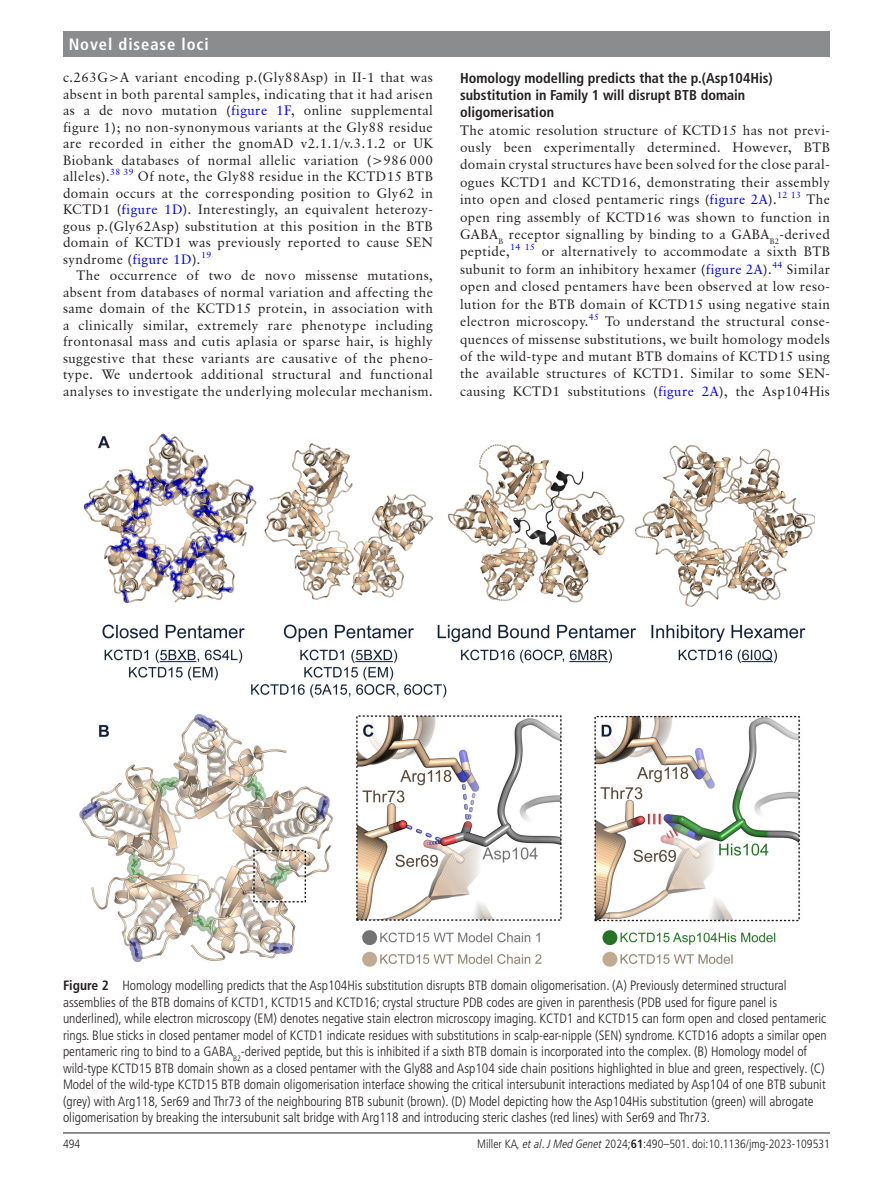
<style>
.page{position:relative;width:893px;height:1191px;background:#fff}
.page>*{position:absolute;margin:0;border:0;box-sizing:border-box;transform-origin:0 0}
.t1{font:700 condensed 16.5px "Frutiger LT Pro";letter-spacing:.055em;color:#fff}
.t2{font:700 condensed 14.25px/17.2px "Frutiger LT Pro";color:#231f20}
.t3{font:13.5px/16.5px "Classical Garamond BT";letter-spacing:.03em;color:#231f20;text-align:justify}
.t4{font:300 condensed 13.5px/16.5px "Frutiger LT Pro";color:#231f20}
.t5{font:300 condensed 12px "Frutiger LT Pro";color:#231f20}
.t6{font:9px "Classical Garamond BT";color:#00f}
.s1{color:#00f}
.s2{font-size:13.5px;color:#231f20}
.s3{font-weight:700}
.s4{font-style:italic}
</style>
<div class="page">
<hr style="left:63px;top:1132px;width:767px;height:1px;background:#231f20">
<div style="left:63px;top:31px;width:767px;height:25px;background:#8a8c8e"></div>
<img style="left:79px;top:433px;width:735px;height:533px">
<p class="t1" style="left:69px;top:34px;width:142px">Novel disease loci</p>
<p class="t3" style="left:63px;top:69px;width:371px">c.263G&gt;A variant encoding p.(Gly88Asp) in II-1 that was absent in both parental samples, indicating that it had arisen as a de novo mutation (<span class="s1">figure 1F</span>, online supplemental figure 1); no non-synonymous variants at the Gly88 residue are recorded in either the gnomAD v2.1.1/v.3.1.2 or UK Biobank databases of normal allelic variation (&gt;986 000 alleles).<sup>38</sup> <sup>39</sup> Of note, the Gly88 residue in the KCTD15 BTB domain occurs at the corresponding position to Gly62 in KCTD1 (<span class="s1">figure 1D</span>). Interestingly, an equivalent heterozy&shy;gous p.(Gly62Asp) substitution at this position in the BTB domain of KCTD1 was previously reported to cause SEN syndrome (<span class="s1">figure 1D</span>).<sup>19</sup></p>
<p class="t3" style="left:63px;top:267px;width:371px;text-indent:14px">The occurrence of two de novo missense mutations, absent from databases of normal variation and affecting the same domain of the KCTD15 protein, in association with a clinically similar, extremely rare phenotype including frontonasal mass and cutis aplasia or sparse hair, is highly suggestive that these variants are causative of the pheno&shy;type. We undertook additional structural and functional analyses to investigate the underlying molecular mechanism.</p>
<p class="t2" style="left:460px;top:69px;width:314px">Homology modelling predicts that the p.(Asp104His) substitution in Family 1 will disrupt BTB domain oligomerisation</p>
<p class="t3" style="left:460px;top:121px;width:371px;line-height:17.4px">The atomic resolution structure of KCTD15 has not previ&shy;ously been experimentally determined. However, BTB domain crystal structures have been solved for the close paral&shy;ogues KCTD1 and KCTD16, demonstrating their assembly into open and closed pentameric rings (<span class="s1">figure 2A</span>).</p>
<p class="t6" style="left:777px;top:189px;width:54px">12 13 <span class="s2">The</span></p>
<p class="t3" style="left:460px;top:208px;width:371px;line-height:17.4px">open ring assembly of KCTD16 was shown to function in GABA<sub>B</sub> receptor signalling by binding to a GABA<sub>B2</sub>-derived peptide,<sup>14</sup> <sup>15</sup> or alternatively to accommodate a sixth BTB subunit to form an inhibitory hexamer (<span class="s1">figure 2A</span>).</p>
<p class="t6" style="left:772px;top:259px;width:12px">44</p>
<p class="t3" style="left:460px;top:260px;width:371px;line-height:17.4px;text-indent:327px">Similar open and closed pentamers have been observed at low reso&shy;lution for the BTB domain of KCTD15 using negative stain electron microscopy.<sup>45</sup> To understand the structural conse&shy;quences of missense substitutions, we built homology models of the wild-type and mutant BTB domains of KCTD15 using the available structures of KCTD1. Similar to some SEN&shy;causing KCTD1 substitutions (<span class="s1">figure 2A</span>), the Asp104His</p>
<p class="t4" style="left:63px;top:977px;width:765px"><span class="s3">Figure 2</span> Homology modelling predicts that the Asp104His substitution disrupts BTB domain oligomerisation. (A) Previously determined structural assemblies of the BTB domains of KCTD1, KCTD15 and KCTD16; crystal structure PDB codes are given in parenthesis (PDB used for figure panel is underlined), while electron microscopy (EM) denotes negative stain electron microscopy imaging. KCTD1 and KCTD15 can form open and closed pentameric rings. Blue sticks in closed pentamer model of KCTD1 indicate residues with substitutions in scalp-ear-nipple (SEN) syndrome. KCTD16 adopts a similar open pentameric ring to bind to a GABA<sub>B2</sub>-derived peptide, but this is inhibited if a sixth BTB domain is incorporated into the complex. (B) Homology model of wild-type KCTD15 BTB domain shown as a closed pentamer with the Gly88 and Asp104 side chain positions highlighted in blue and green, respectively. (C)<br>Model of the wild-type KCTD15 BTB domain oligomerisation interface showing the critical intersubunit interactions mediated by Asp104 of one BTB subunit (grey) with Arg118, Ser69 and Thr73 of the neighbouring BTB subunit (brown). (D) Model depicting how the Asp104His substitution (green) will abrogate oligomerisation by breaking the intersubunit salt bridge with Arg118 and introducing steric clashes (red lines) with Ser69 and Thr73.</p>
<p class="t5" style="left:63px;top:1136px;width:19px">494</p>
<p class="t5" style="left:477px;top:1136px;width:354px">Miller KA<span class="s4">, et al</span>. <span class="s4">J Med Genet</span> 2024;<span class="s3">61</span>:490–501. doi:10.1136/jmg-2023-109531</p>
</div>
